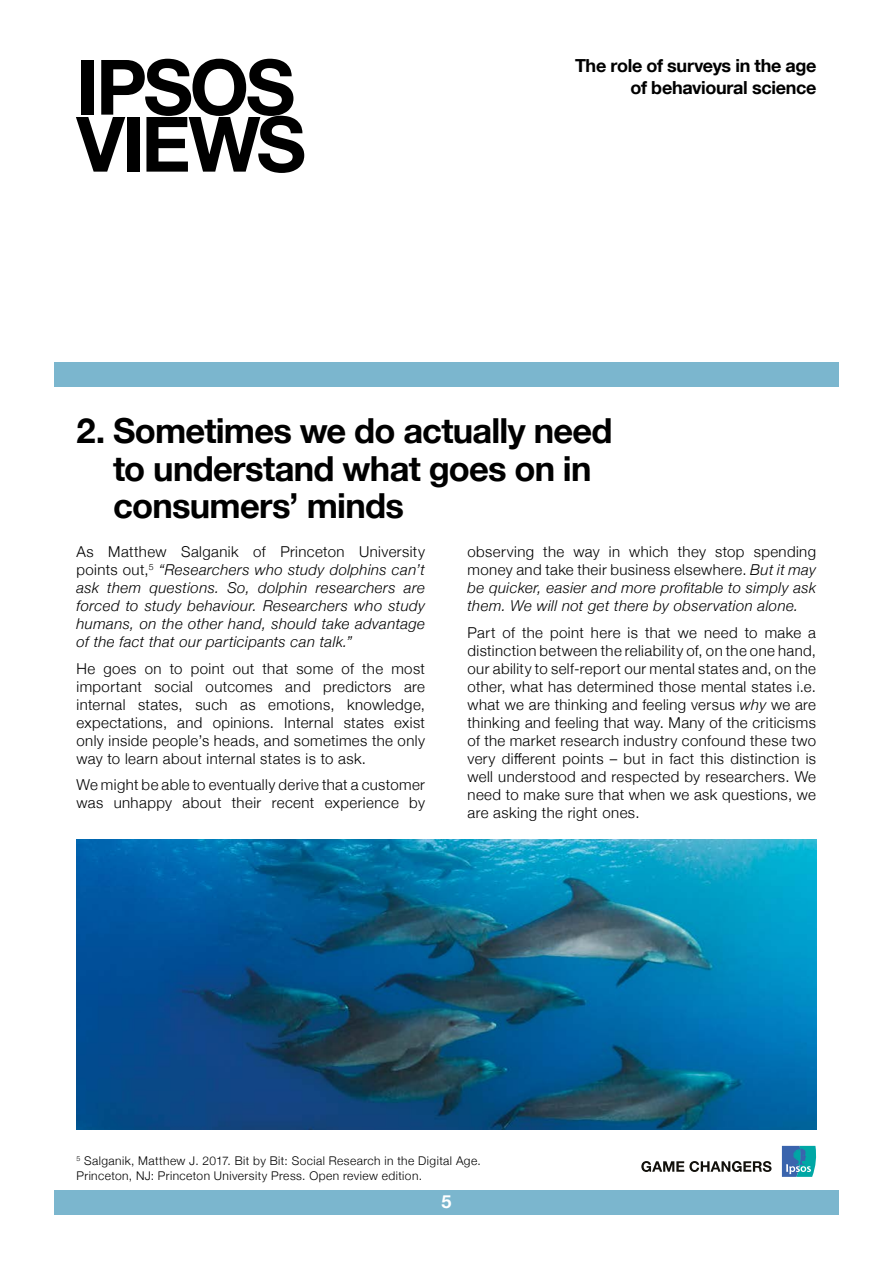
<style>
.page{position:relative;width:893px;height:1263px;background:#fff}
.page>*{position:absolute;margin:0;border:0;box-sizing:border-box;transform-origin:0 0}
.t1{font:700 76.5px/57px "Helvetica Neue LT Com";letter-spacing:-.045em;color:#000}
.t2{font:700 34.5px/37.5px "Helvetica Neue";letter-spacing:-.02em;color:#000}
.t3{font:700 18px/21.6px "Helvetica Neue LT Com";letter-spacing:-.02em;color:#000;text-align:right}
.t4{font:700 18px "Helvetica Neue LT Com";color:#fff}
.t5{font:300 15px/18px "Helvetica Neue";letter-spacing:.03em;color:#000;text-align:justify}
.t6{font:italic 300 15px/18px "Helvetica Neue";letter-spacing:.025em;color:#000;text-align:justify}
.t7{font:300 12px/14.4px "Helvetica Neue";letter-spacing:.035em;color:#000}
.s1{font-style:normal}
.s2{font-style:italic}
</style>
<div class="page">
<svg style="left:782px;top:1146px;width:34px;height:31px"></svg>
<svg style="left:641px;top:1161px;width:130px;height:11px"></svg>
<div style="left:54px;top:1190px;width:785px;height:25px;background:#7bb6ce"></div>
<div style="left:54px;top:362px;width:785px;height:25px;background:#7bb6ce"></div>
<img style="left:77px;top:840px;width:739px;height:290px">
<h1 class="t1" style="left:76px;top:57px;width:231px">IPSOS<br>VIEWS</h1>
<p class="t3" style="left:575px;top:55px;width:243px">The role of surveys in the age of behavioural science</p>
<h2 class="t2" style="left:113px;top:413px;width:501px;text-indent:-37px">2. Sometimes we do actually need to understand what goes on in consumers’ minds</h2>
<p class="t6" style="left:76px;top:542px;width:350px"><span class="s1">As Matthew Salganik of Princeton University points out,</span><sup>5</sup> “Researchers who study dolphins can’t ask them questions. So, dolphin researchers are forced to study behaviour. Researchers who study humans, on the other hand, should take advantage of the fact that our participants can talk.”</p>
<p class="t5" style="left:77px;top:659px;width:350px">He goes on to point out that some of the most important social outcomes and predictors are internal states, such as emotions, knowledge, expectations, and opinions. Internal states exist only inside people’s heads, and sometimes the only way to learn about internal states is to ask.</p>
<p class="t5" style="left:77px;top:775px;width:350px">We might be able to eventually derive that a customer was unhappy about their recent experience by</p>
<p class="t6" style="left:468px;top:542px;width:350px"><span class="s1">observing the way in which they stop spending money and take their business elsewhere.</span> But it may be quicker, easier and more profitable to simply ask them. We will not get there by observation alone.</p>
<p class="t5" style="left:468px;top:623px;width:350px">Part of the point here is that we need to make a distinction between the reliability of, on the one hand, our ability to self-report our mental states and, on the other, what has determined those mental states i.e. what we are thinking and feeling versus <span class="s2">why</span> we are thinking and feeling that way. Many of the criticisms of the market research industry confound these two very different points – but in fact this distinction is well understood and respected by researchers. We need to make sure that when we ask questions, we are asking the right ones.</p>
<p class="t7" style="left:77px;top:1153px;width:406px"><sup>5</sup> Salganik, Matthew J. 2017. Bit by Bit: Social Research in the Digital Age.<br>Princeton, NJ: Princeton University Press. Open review edition.</p>
<p class="t4" style="left:441px;top:1190px;width:12px">5</p>
</div>
